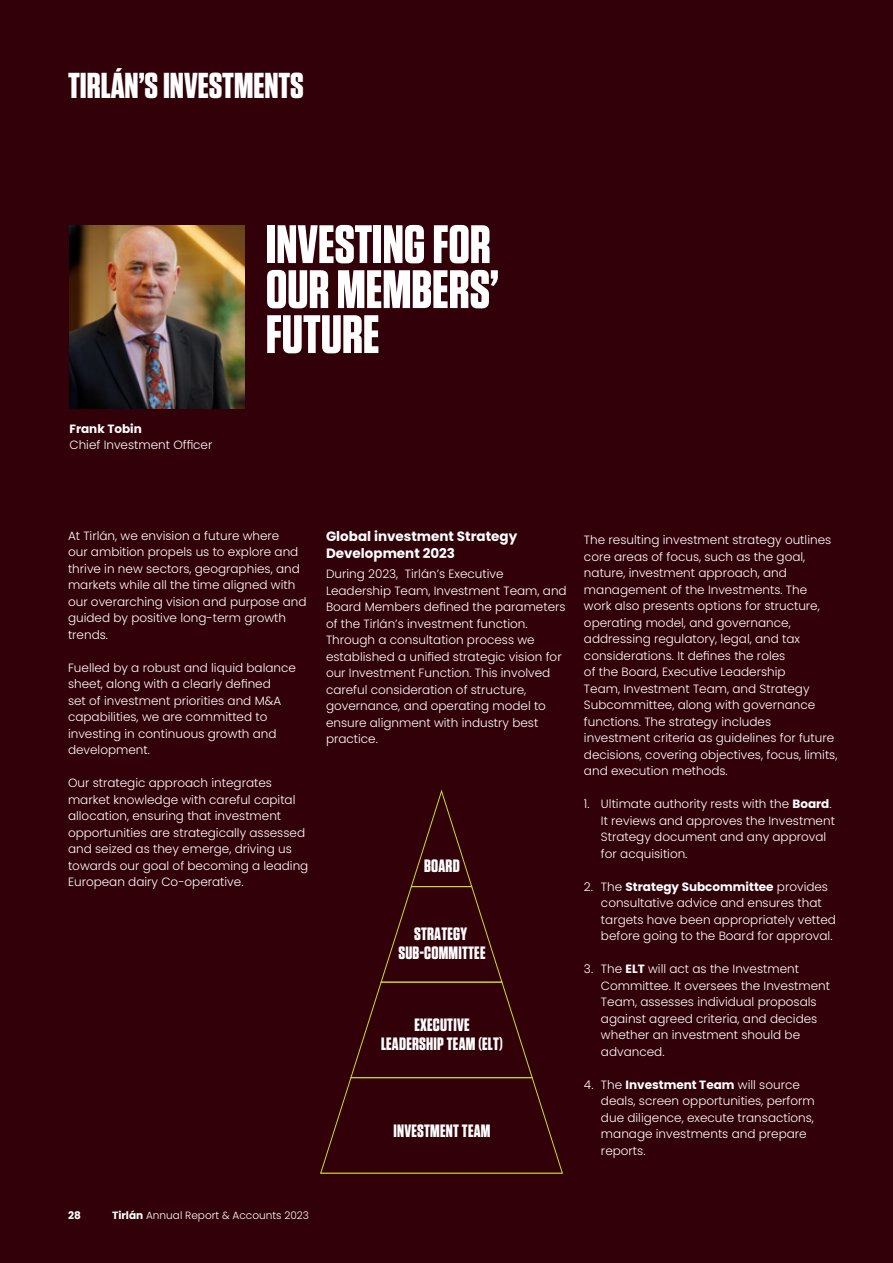
<style>
.page{position:relative;width:893px;height:1263px;background:#310008}
.page>*{position:absolute;margin:0;border:0;box-sizing:border-box;transform-origin:0 0}
.t1{font:700 54px/45px "Tungsten";color:#fff}
.t2{font:700 36px "Tungsten";color:#fff}
.t3{font:700 17.85px/19px "Tungsten";letter-spacing:.015em;color:#fff;text-align:center}
.t4{font:700 13.5px/16.5px "Poppins";color:#fff}
.t5{font:300 12px/16.5px "Poppins";color:#fff}
.t6{font:700 12px "Poppins";color:#fff}
.t7{font:300 10.5px "Poppins";color:#fff}
.t8{font:700 10.5px "Poppins";color:#fff}
.s1{font-weight:700}
</style>
<div class="page">
<img style="left:69px;top:225px;width:175px;height:183px">
<svg style="left:320px;top:790px;width:243px;height:384px"></svg>
<h2 class="t2" style="left:68px;top:66px;width:237px">TIRLÁN’S INVESTMENTS</h2>
<p class="t6" style="left:69px;top:422px;width:74px">Frank Tobin</p>
<p class="t5" style="left:69px;top:437px;width:144px">Chief Investment Officer</p>
<h1 class="t1" style="left:266px;top:223px;width:234px">INVESTING FOR<br>OUR MEMBERS’<br>FUTURE</h1>
<p class="t5" style="left:68px;top:527px;width:240px">At Tirlán, we envision a future where<br>our ambition propels us to explore and thrive in new sectors, geographies, and markets while all the time aligned with our overarching vision and purpose and guided by positive long-term growth trends.</p>
<p class="t5" style="left:68px;top:659px;width:229px">Fuelled by a robust and liquid balance sheet, along with a clearly defined<br>set of investment priorities and M&amp;A capabilities, we are committed to investing in continuous growth and development.</p>
<p class="t5" style="left:68px;top:775px;width:242px">Our strategic approach integrates market knowledge with careful capital allocation, ensuring that investment opportunities are strategically assessed and seized as they emerge, driving us towards our goal of becoming a leading European dairy Co-operative.</p>
<p class="t4" style="left:326px;top:528px;width:193px">Global investment Strategy<br>Development 2023</p>
<p class="t5" style="left:326px;top:566px;width:242px">During 2023, Tirlán’s Executive Leadership Team, Investment Team, and Board Members defined the parameters of the Tirlán’s investment function.<br>Through a consultation process we established a unified strategic vision for our Investment Function. This involved careful consideration of structure, governance, and operating model to ensure alignment with industry best practice.</p>
<h3 class="t3" style="left:424px;top:856px;width:37px">BOARD</h3>
<h3 class="t3" style="left:398px;top:924px;width:89px">STRATEGY<br>SUB-COMMITTEE</h3>
<h3 class="t3" style="left:381px;top:1016px;width:123px">EXECUTIVE<br>LEADERSHIP TEAM (ELT)</h3>
<h3 class="t3" style="left:393px;top:1122px;width:98px">INVESTMENT TEAM</h3>
<p class="t5" style="left:584px;top:532px;width:255px">The resulting investment strategy outlines core areas of focus, such as the goal, nature, investment approach, and management of the Investments. The work also presents options for structure, operating model, and governance, addressing regulatory, legal, and tax considerations. It defines the roles<br>of the Board, Executive Leadership<br>Team, Investment Team, and Strategy Subcommittee, along with governance functions. The strategy includes investment criteria as guidelines for future decisions, covering objectives, focus, limits, and execution methods.</p>
<p class="t5" style="left:601px;top:796px;width:235px;text-indent:-17px">1. Ultimate authority rests with the <span class="s1">Board</span>.<br>It reviews and approves the Investment Strategy document and any approval for acquisition.</p>
<p class="t5" style="left:601px;top:878px;width:236px;text-indent:-17px">2. The <span class="s1">Strategy Subcommittee</span> provides consultative advice and ensures that targets have been appropriately vetted before going to the Board for approval.</p>
<p class="t5" style="left:601px;top:961px;width:230px;text-indent:-17px">3. The <span class="s1">ELT</span> will act as the Investment<br>Committee. It oversees the Investment<br>Team, assesses individual proposals against agreed criteria, and decides whether an investment should be advanced.</p>
<p class="t5" style="left:601px;top:1076px;width:215px;text-indent:-17px">4. The <span class="s1">Investment Team</span> will source deals, screen opportunities, perform due diligence, execute transactions, manage investments and prepare reports.</p>
<p class="t8" style="left:68px;top:1209px;width:14px">28</p>
<p class="t7" style="left:112px;top:1209px;width:198px"><span class="s1">Tirlán</span> Annual Report &amp; Accounts 2023</p>
</div>
